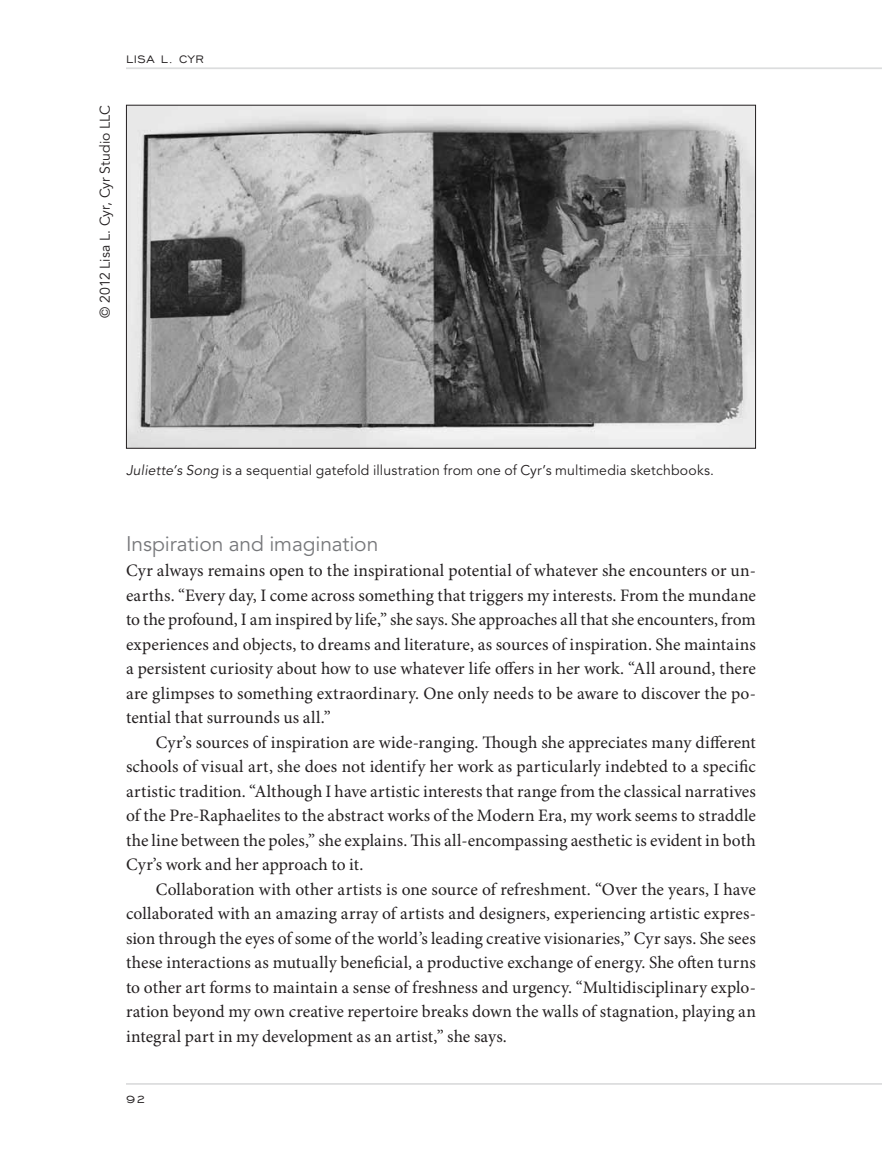
<style>
.page{position:relative;width:882px;height:1150px;background:#fff}
.page>*{position:absolute;margin:0;border:0;box-sizing:border-box;transform-origin:0 0}
.t1{font:21px "Avenir LT Std";letter-spacing:-.005em;color:#77787b}
.t2{font:17.5px/24.5px "Minion Pro";letter-spacing:.005em;color:#231f20;text-align:justify}
.t3{font:14px "Avenir LT Std";letter-spacing:.015em;color:#231f20}
.t4{font:14px "Engravers Gothic BT";letter-spacing:.05em;color:#231f20}
.s1{font-style:italic}
</style>
<div class="page">
<hr style="left:126px;top:67px;width:756px;height:2px;background:#dcddde">
<hr style="left:126px;top:1083px;width:756px;height:2px;background:#dcddde">
<img style="left:128px;top:107px;width:626px;height:340px">
<p class="t4" style="left:126px;top:51px;width:79px">Lisa L. Cyr</p>
<p class="t3" style="left:97px;top:317px;width:214px;rotate:-90deg">© 2012 Lisa L. Cyr, Cyr Studio LLC</p>
<p class="t3" style="left:126px;top:462px;width:590px"><span class="s1">Juliette’s Song</span> is a sequential gatefold illustration from one of Cyr’s multimedia sketchbooks.</p>
<p class="t1" style="left:126px;top:532px;width:254px">Inspiration and imagination</p>
<p class="t2" style="left:126px;top:559px;width:631px">Cyr always remains open to the inspirational potential of whatever she encounters or un&shy;earths. “Every day, I come across something that triggers my interests. From the mundane to the profound, I am inspired by life,” she says. She approaches all that she encounters, from experiences and objects, to dreams and literature, as sources of inspiration. She maintains a persistent curiosity about how to use whatever life offers in her work. “All around, there are glimpses to something extraordinary. One only needs to be aware to discover the po&shy;tential that surrounds us all.”</p>
<p class="t2" style="left:126px;top:730px;width:632px;text-indent:30px">Cyr’s sources of inspiration are wide-ranging. Though she appreciates many different schools of visual art, she does not identify her work as particularly indebted to a specific artistic tradition. “Although I have artistic interests that range from the classical narratives of the Pre-Raphaelites to the abstract works of the Modern Era, my work seems to straddle the line between the poles,” she explains. This all-encompassing aesthetic is evident in both Cyr’s work and her approach to it.</p>
<p class="t2" style="left:126px;top:877px;width:632px;text-indent:30px">Collaboration with other artists is one source of refreshment. “Over the years, I have collaborated with an amazing array of artists and designers, experiencing artistic expres&shy;sion through the eyes of some of the world’s leading creative visionaries,” Cyr says. She sees these interactions as mutually beneficial, a productive exchange of energy. She often turns to other art forms to maintain a sense of freshness and urgency. “Multidisciplinary explo&shy;ration beyond my own creative repertoire breaks down the walls of stagnation, playing an integral part in my development as an artist,” she says.</p>
<p class="t4" style="left:126px;top:1091px;width:21px">92</p>
</div>
